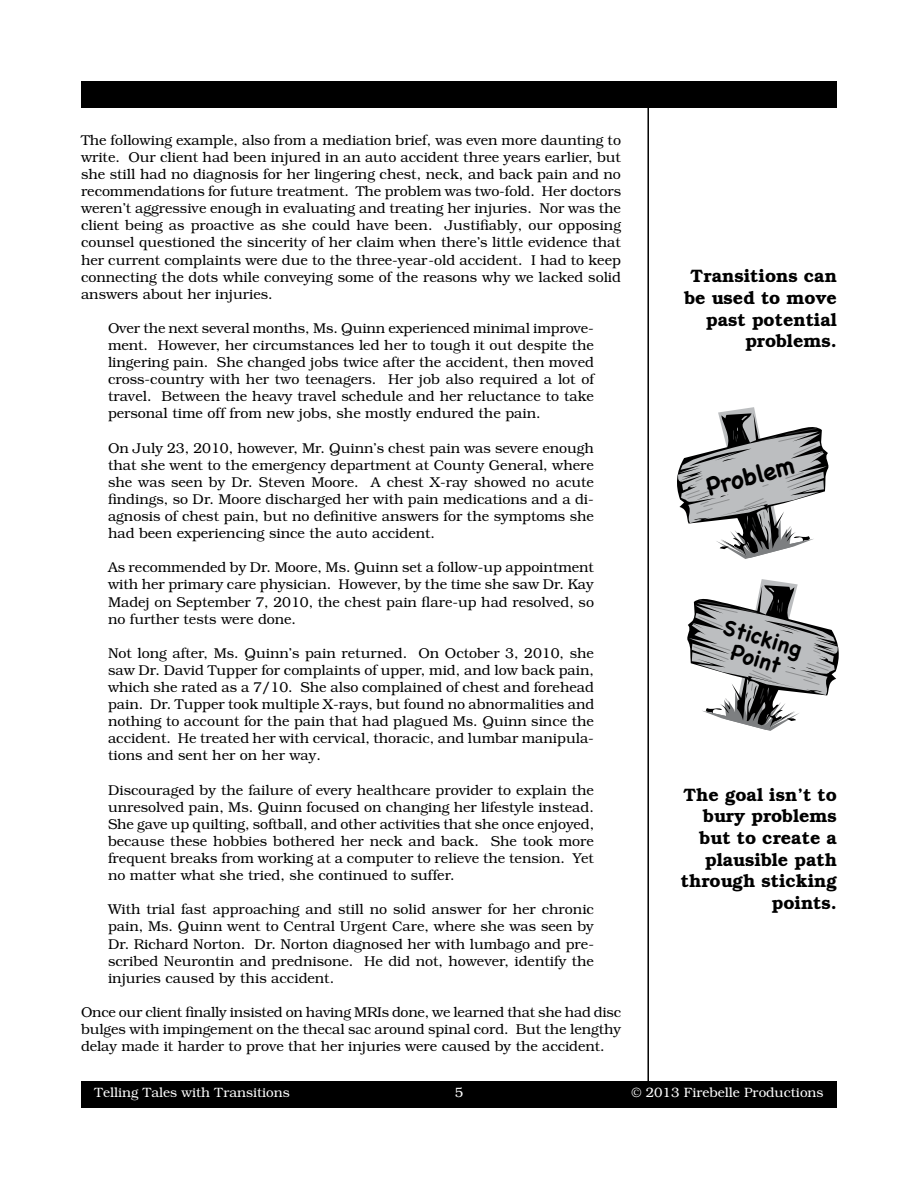
<style>
.page{position:relative;width:918px;height:1188px;background:#fff}
.page>*{position:absolute;margin:0;border:0;box-sizing:border-box;transform-origin:0 0}
.t1{font:700 24.3px "Chalkboard";color:#000}
.t2{font:700 21.6px/21.6px "Chalkboard";color:#000;text-align:center}
.t3{font:600 18px/21.6px "Bookman Std";color:#000;text-align:right}
.t4{font:300 14.25px/17.1px "Bookman Std";color:#000;text-align:justify}
.t5{font:300 13.5px "Bookman Std";color:#fff}
</style>
<div class="page">
<div style="left:81px;top:1081px;width:756px;height:27px;background:#000"></div>
<div style="left:81px;top:81px;width:756px;height:27px;background:#000"></div>
<hr style="left:647px;top:105px;width:2px;height:980px;background:#000">
<svg style="left:677px;top:407px;width:152px;height:152px"></svg>
<svg style="left:687px;top:579px;width:152px;height:152px"></svg>
<p class="t4" style="left:81px;top:132px;width:542px">The following example, also from a mediation brief, was even more daunting to write. Our client had been injured in an auto accident three years earlier, but she still had no diagnosis for her lingering chest, neck, and back pain and no recommendations for future treatment. The problem was two-fold. Her doctors weren’t aggressive enough in evaluating and treating her injuries. Nor was the client being as proactive as she could have been. Justifiably, our opposing counsel questioned the sincerity of her claim when there’s little evidence that her current complaints were due to the three-year-old accident. I had to keep connecting the dots while conveying some of the reasons why we lacked solid answers about her injuries.</p>
<p class="t4" style="left:108px;top:320px;width:488px">Over the next several months, Ms. Quinn experienced minimal improve&shy;ment. However, her circumstances led her to tough it out despite the lingering pain. She changed jobs twice after the accident, then moved cross-country with her two teenagers. Her job also required a lot of travel. Between the heavy travel schedule and her reluctance to take personal time off from new jobs, she mostly endured the pain.</p>
<p class="t4" style="left:108px;top:439px;width:488px">On July 23, 2010, however, Mr. Quinn’s chest pain was severe enough that she went to the emergency department at County General, where she was seen by Dr. Steven Moore. A chest X-ray showed no acute findings, so Dr. Moore discharged her with pain medications and a di&shy;agnosis of chest pain, but no definitive answers for the symptoms she had been experiencing since the auto accident.</p>
<p class="t4" style="left:108px;top:559px;width:488px">As recommended by Dr. Moore, Ms. Quinn set a follow-up appointment with her primary care physician. However, by the time she saw Dr. Kay Madej on September 7, 2010, the chest pain flare-up had resolved, so no further tests were done.</p>
<p class="t4" style="left:108px;top:645px;width:488px">Not long after, Ms. Quinn’s pain returned. On October 3, 2010, she saw Dr. David Tupper for complaints of upper, mid, and low back pain, which she rated as a 7/10. She also complained of chest and forehead pain. Dr. Tupper took multiple X-rays, but found no abnormalities and nothing to account for the pain that had plagued Ms. Quinn since the accident. He treated her with cervical, thoracic, and lumbar manipula&shy;tions and sent her on her way.</p>
<p class="t4" style="left:108px;top:781px;width:488px">Discouraged by the failure of every healthcare provider to explain the unresolved pain, Ms. Quinn focused on changing her lifestyle instead.<br>She gave up quilting, softball, and other activities that she once enjoyed, because these hobbies bothered her neck and back. She took more frequent breaks from working at a computer to relieve the tension. Yet no matter what she tried, she continued to suffer.</p>
<p class="t4" style="left:108px;top:901px;width:488px">With trial fast approaching and still no solid answer for her chronic pain, Ms. Quinn went to Central Urgent Care, where she was seen by Dr. Richard Norton. Dr. Norton diagnosed her with lumbago and pre&shy;scribed Neurontin and prednisone. He did not, however, identify the injuries caused by this accident.</p>
<p class="t4" style="left:81px;top:1004px;width:542px">Once our client finally insisted on having MRIs done, we learned that she had disc bulges with impingement on the thecal sac around spinal cord. But the lengthy delay made it harder to prove that her injuries were caused by the accident.</p>
<p class="t3" style="left:684px;top:265px;width:154px">Transitions can be used to move past potential problems.</p>
<h1 class="t1" style="left:703px;top:473px;width:91px;rotate:-14deg">Problem</h1>
<h2 class="t2" style="left:727px;top:615px;width:83px;rotate:17deg">Sticking<br>Point</h2>
<p class="t3" style="left:681px;top:784px;width:158px">The goal isn’t to bury problems but to create a plausible path through sticking points.</p>
<p class="t5" style="left:94px;top:1085px;width:197px">Telling Tales with Transitions</p>
<p class="t5" style="left:455px;top:1085px;width:10px">5</p>
<p class="t5" style="left:632px;top:1085px;width:193px">© 2013 Firebelle Productions</p>
</div>
